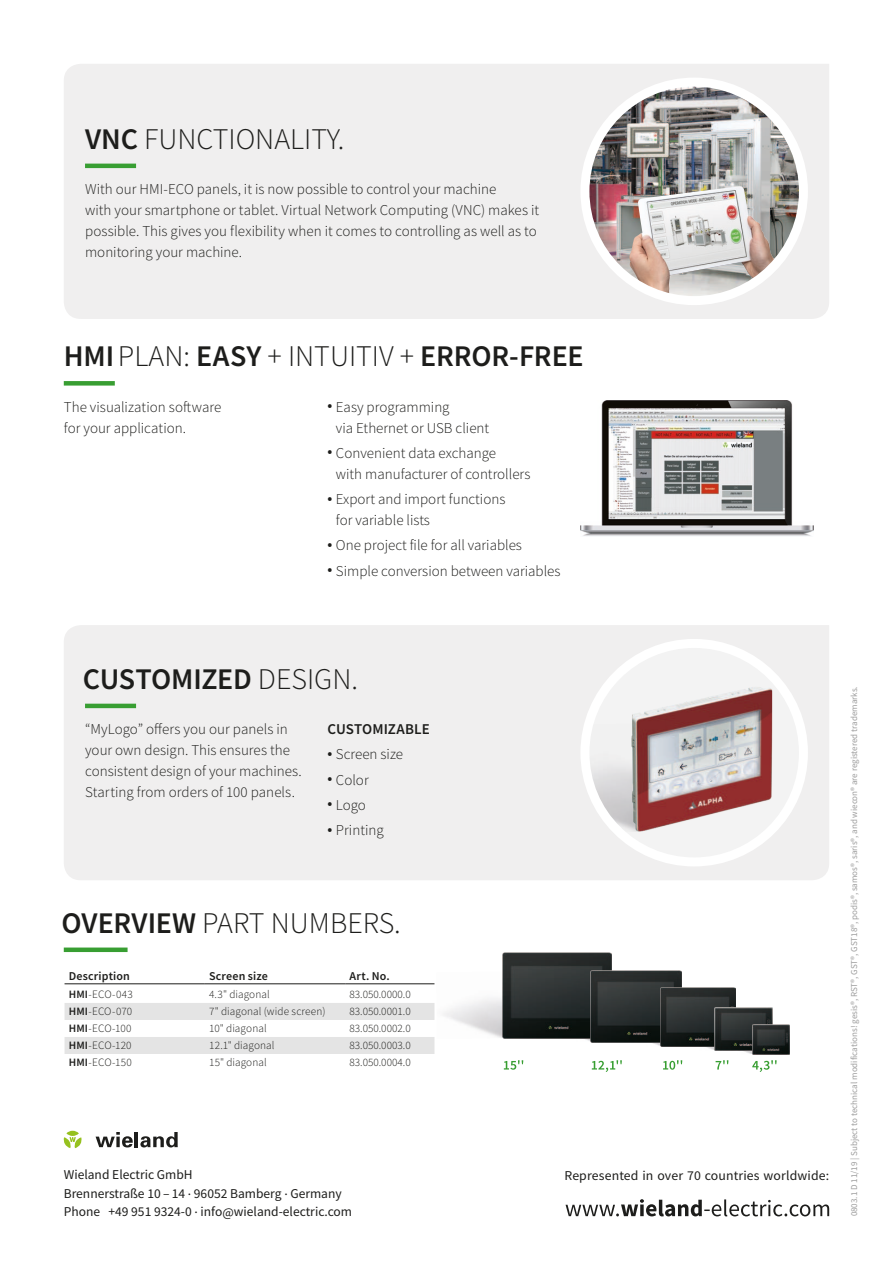
<style>
.page{position:relative;width:893px;height:1263px;background:#fff}
.page>*{position:absolute;margin:0;border:0;box-sizing:border-box;transform-origin:0 0}
.t1{font:600 30px "Source Sans Pro";letter-spacing:-.005em;color:#1d1d1b}
.t2{font:300 30px "Source Sans Pro";color:#1d1d1b}
.t3{font:300 15px/21px "Source Sans Pro";color:#1d1d1b}
.t4{font:600 15px "Source Sans Pro";letter-spacing:.005em;color:#1d1d1b}
.t5{font:13.5px/18.6px "Source Sans Pro";color:#1d1d1b}
.t6{font:600 12px "Source Sans Pro";letter-spacing:.015em;color:#1d1d1b}
.t7{font:300 11.25px "Source Sans Pro";color:#1d1d1b}
.t8{font:9px "Source Sans Pro";color:#9d9d9d}
.s1{font-weight:600}
.s2{font-weight:300}
</style>
<div class="page">
<div style="left:64px;top:64px;width:765px;height:255px;background:#f0efef"></div>
<div style="left:64px;top:625px;width:765px;height:255px;background:#f0efef"></div>
<svg style="left:566px;top:1199px;width:263px;height:17px"></svg>
<img style="left:728px;top:1050px;width:24px;height:4px">
<img style="left:691px;top:1046px;width:24px;height:4px">
<img style="left:638px;top:1042px;width:24px;height:5px">
<img style="left:568px;top:1038px;width:23px;height:4px">
<img style="left:443px;top:972px;width:64px;height:67px">
<img style="left:503px;top:953px;width:109px;height:85px">
<img style="left:591px;top:971px;width:91px;height:71px">
<img style="left:661px;top:987px;width:75px;height:59px">
<img style="left:715px;top:1007px;width:58px;height:43px">
<img style="left:752px;top:1024px;width:37px;height:30px">
<svg style="left:504px;top:1060px;width:19px;height:10px"></svg>
<svg style="left:663px;top:1060px;width:19px;height:10px"></svg>
<svg style="left:592px;top:1060px;width:30px;height:12px"></svg>
<svg style="left:716px;top:1060px;width:12px;height:9px"></svg>
<svg style="left:752px;top:1060px;width:25px;height:12px"></svg>
<hr style="left:85px;top:704px;width:51px;height:4px;background:#389e32">
<hr style="left:85px;top:164px;width:51px;height:4px;background:#389e32">
<img style="left:585px;top:82px;width:218px;height:219px;border-radius:109px">
<img style="left:629px;top:186px;width:170px;height:114px">
<div style="left:580px;top:78px;width:228px;height:227px;border:9px solid #fff;border-radius:50%"></div>
<div style="left:585px;top:643px;width:218px;height:219px;background:#f3f3f3;border-radius:50%"></div>
<img style="left:585px;top:724px;width:53px;height:109px">
<img style="left:631px;top:687px;width:141px;height:144px">
<div style="left:580px;top:639px;width:228px;height:227px;border:9px solid #fff;border-radius:50%"></div>
<div style="left:64px;top:947px;width:64px;height:5px;background:#389e32"></div>
<div style="left:64px;top:381px;width:51px;height:5px;background:#389e32"></div>
<img style="left:580px;top:400px;width:234px;height:136px">
<svg style="left:65px;top:1003px;width:369px;height:51px"></svg>
<hr style="left:65px;top:983px;width:140px;height:1px;background:#1d1d1b">
<hr style="left:205px;top:983px;width:140px;height:1px;background:#1d1d1b">
<hr style="left:345px;top:983px;width:89px;height:1px;background:#1d1d1b">
<svg style="left:66px;top:1131px;width:13px;height:5px"></svg>
<svg style="left:64px;top:1137px;width:18px;height:11px"></svg>
<svg style="left:96px;top:1132px;width:37px;height:15px"></svg>
<hr style="left:135px;top:1132px;width:3px;height:15px;background:#1d1d1b">
<svg style="left:140px;top:1132px;width:38px;height:15px"></svg>
<h1 class="t2" style="left:85px;top:126px;width:261px"><span class="s1">VNC</span> FUNCTIONALITY.</h1>
<p class="t3" style="left:85px;top:180px;width:456px">With our HMI-ECO panels, it is now possible to control your machine<br>with your smartphone or tablet. Virtual Network Computing (VNC) makes it possible. This gives you flexibility when it comes to controlling as well as to monitoring your machine.</p>
<h1 class="t1" style="left:64px;top:345px;width:521px">HMI <span class="s2">PLAN:</span> EASY <span class="s2">+ INTUITIV +</span> ERROR-FREE</h1>
<p class="t3" style="left:64px;top:397px;width:159px">The visualization software for your application.</p>
<p class="t3" style="left:336px;top:397px;width:155px;text-indent:-9px"><span class="s1">•</span> Easy programming<br>via Ethernet or USB client</p>
<p class="t3" style="left:336px;top:444px;width:196px;text-indent:-9px"><span class="s1">•</span> Convenient data exchange<br>with manufacturer of controllers</p>
<p class="t3" style="left:336px;top:490px;width:171px;text-indent:-9px"><span class="s1">•</span> Export and import functions for variable lists</p>
<p class="t3" style="left:327px;top:536px;width:196px"><span class="s1">•</span> One project file for all variables</p>
<p class="t3" style="left:327px;top:561px;width:235px"><span class="s1">•</span> Simple conversion between variables</p>
<h1 class="t1" style="left:83px;top:667px;width:277px">CUSTOMIZED <span class="s2">DESIGN.</span></h1>
<p class="t3" style="left:85px;top:720px;width:218px">“MyLogo” offers you our panels in your own design. This ensures the consistent design of your machines.<br>Starting from orders of 100 panels.</p>
<p class="t4" style="left:327px;top:723px;width:104px">CUSTOMIZABLE</p>
<p class="t3" style="left:327px;top:745px;width:77px"><span class="s1">•</span> Screen size</p>
<p class="t3" style="left:327px;top:770px;width:43px"><span class="s1">•</span> Color</p>
<p class="t3" style="left:327px;top:796px;width:40px"><span class="s1">•</span> Logo</p>
<p class="t3" style="left:327px;top:821px;width:58px"><span class="s1">•</span> Printing</p>
<h1 class="t2" style="left:62px;top:910px;width:341px"><span class="s1">OVERVIEW</span> PART NUMBERS.</h1>
<p class="t6" style="left:69px;top:971px;width:63px">Description</p>
<p class="t6" style="left:209px;top:971px;width:60px">Screen size</p>
<p class="t6" style="left:349px;top:971px;width:42px">Art. No.</p>
<p class="t7" style="left:69px;top:989px;width:65px"><span class="s1">HMI</span>-ECO-043</p>
<p class="t7" style="left:209px;top:989px;width:62px">4.3" diagonal</p>
<p class="t7" style="left:349px;top:989px;width:63px">83.050.0000.0</p>
<p class="t7" style="left:69px;top:1007px;width:65px"><span class="s1">HMI</span>-ECO-070</p>
<p class="t7" style="left:209px;top:1007px;width:118px">7" diagonal (wide screen)</p>
<p class="t7" style="left:349px;top:1007px;width:63px">83.050.0001.0</p>
<p class="t7" style="left:69px;top:1024px;width:64px"><span class="s1">HMI</span>-ECO-100</p>
<p class="t7" style="left:209px;top:1024px;width:59px">10" diagonal</p>
<p class="t7" style="left:349px;top:1024px;width:63px">83.050.0002.0</p>
<p class="t7" style="left:69px;top:1041px;width:64px"><span class="s1">HMI</span>-ECO-120</p>
<p class="t7" style="left:209px;top:1041px;width:67px">12.1" diagonal</p>
<p class="t7" style="left:349px;top:1041px;width:63px">83.050.0003.0</p>
<p class="t7" style="left:69px;top:1058px;width:64px"><span class="s1">HMI</span>-ECO-150</p>
<p class="t7" style="left:209px;top:1058px;width:59px">15" diagonal</p>
<p class="t7" style="left:349px;top:1058px;width:63px">83.050.0004.0</p>
<p class="t5" style="left:64px;top:1166px;width:290px">Wieland Electric GmbH<br>Brennerstraße 10 – 14 . 96052 Bamberg . Germany<br>Phone +49 951 9324-0 . info@wieland-electric.com</p>
<p class="t5" style="left:564px;top:1168px;width:266px">Represented in over 70 countries worldwide:</p>
<p class="t8" style="left:850px;top:1216px;width:532px;rotate:-90deg">0803.1 D 11/19 | Subject to technical modifications! gesis®, RST®, GST®, GST18®, podis®, samos®, saris®, and wiecon® are registered trademarks.</p>
</div>
